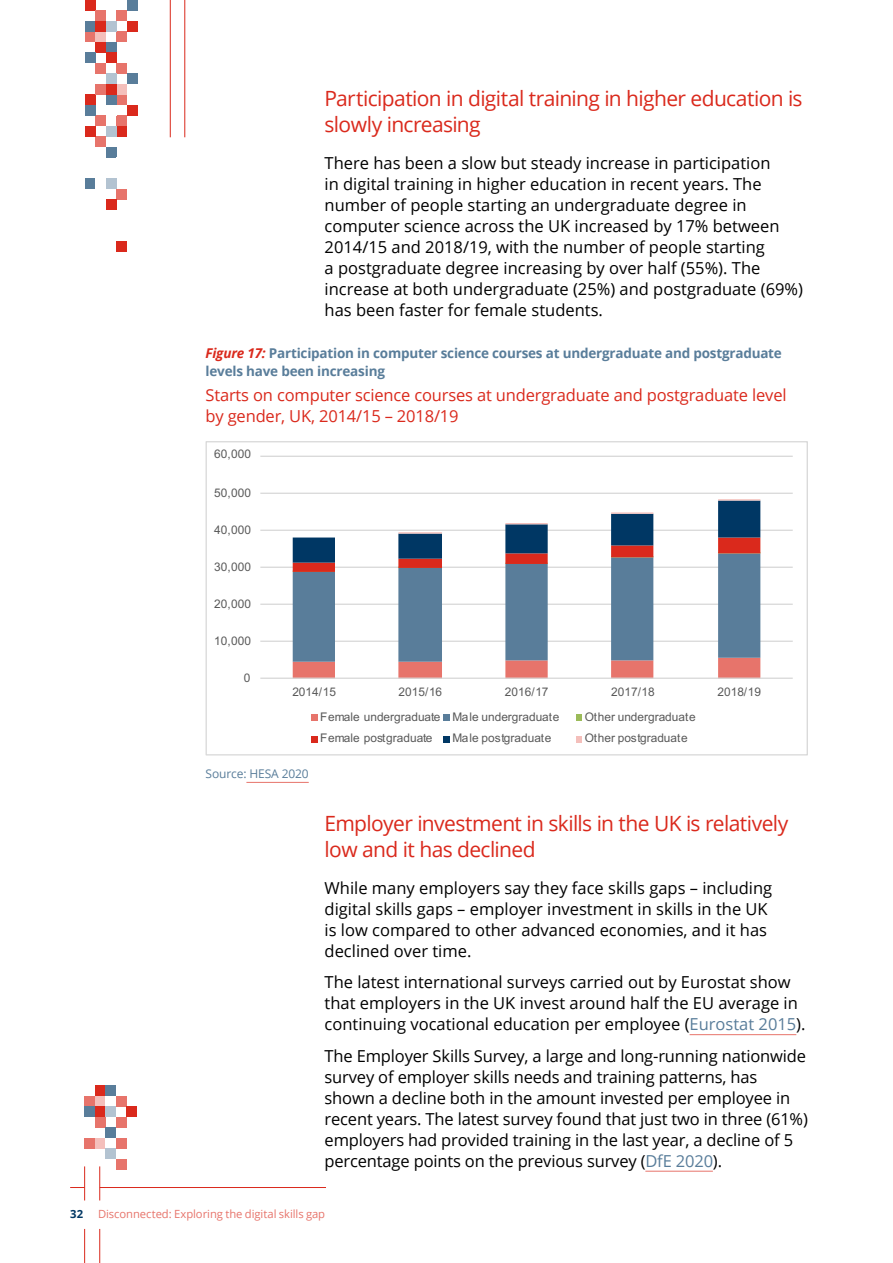
<style>
.page{position:relative;width:893px;height:1263px;background:#fff}
.page>*{position:absolute;margin:0;border:0;box-sizing:border-box;transform-origin:0 0}
.t1{font:21px/26.2px "Open Sans";letter-spacing:-.03em;color:#da291c}
.t2{font:16.5px/21px "Open Sans";color:#000}
.t3{font:16.5px/21px "Open Sans";letter-spacing:-.01em;color:#da291c}
.t4{font:700 13.5px/18px "Open Sans";letter-spacing:-.015em;color:#597d9a}
.t5{font:12px "Open Sans";letter-spacing:-.01em;color:#597d9a}
.t6{font:11.85px "Arial";color:#595959}
.t7{font:11.25px "Open Sans";letter-spacing:-.005em;color:#e7746b}
.t8{font:700 11.25px "Open Sans";color:#003764}
.s1{font-style:italic;color:#da291c}
.s2{color:#597d9a}
</style>
<div class="page">
<hr style="left:246px;top:782px;width:63px;height:1px;background:#e7746b">
<hr style="left:690px;top:1034px;width:106px;height:1px;background:#e7746b">
<hr style="left:645px;top:1171px;width:68px;height:1px;background:#e7746b">
<hr style="left:260px;top:641px;width:533px;height:1px;background:#d9d9d9">
<hr style="left:260px;top:604px;width:533px;height:1px;background:#d9d9d9">
<hr style="left:260px;top:567px;width:533px;height:1px;background:#d9d9d9">
<hr style="left:260px;top:530px;width:533px;height:1px;background:#d9d9d9">
<hr style="left:260px;top:493px;width:533px;height:1px;background:#d9d9d9">
<hr style="left:260px;top:456px;width:533px;height:1px;background:#d9d9d9">
<svg style="left:293px;top:662px;width:467px;height:15px"></svg>
<svg style="left:293px;top:572px;width:467px;height:90px"></svg>
<svg style="left:293px;top:500px;width:467px;height:72px"></svg>
<hr style="left:398px;top:532px;width:44px;height:2px;background:#f4bfbb">
<hr style="left:505px;top:523px;width:43px;height:1px;background:#f4bfbb">
<hr style="left:611px;top:512px;width:42px;height:2px;background:#f4bfbb">
<hr style="left:718px;top:499px;width:42px;height:1px;background:#f4bfbb">
<hr style="left:260px;top:677px;width:533px;height:2px;background:#d9d9d9">
<div style="left:311px;top:714px;width:7px;height:7px;background:#e7746b"></div>
<div style="left:443px;top:714px;width:7px;height:7px;background:#597d9a"></div>
<svg style="left:577px;top:714px;width:5px;height:7px"></svg>
<div style="left:311px;top:736px;width:7px;height:6px;background:#da291c"></div>
<div style="left:443px;top:736px;width:7px;height:6px;background:#003764"></div>
<svg style="left:577px;top:736px;width:5px;height:6px"></svg>
<hr style="left:99px;top:1229px;width:1px;height:34px;background:#da291c">
<hr style="left:185px;top:0;width:1px;height:137px;background:#da291c">
<hr style="left:84px;top:1229px;width:1px;height:34px;background:#da291c">
<hr style="left:170px;top:0;width:1px;height:137px;background:#da291c">
<div style="left:85px;top:32px;width:11px;height:10px;background:#e7746b"></div>
<div style="left:85px;top:21px;width:11px;height:11px;background:#597d9a"></div>
<div style="left:85px;top:0;width:11px;height:10px;background:#da291c"></div>
<div style="left:96px;top:42px;width:10px;height:10px;background:#da291c"></div>
<div style="left:96px;top:32px;width:10px;height:10px;background:#f4bfbb"></div>
<div style="left:96px;top:21px;width:10px;height:11px;background:#da291c"></div>
<div style="left:96px;top:10px;width:10px;height:11px;background:#e7746b"></div>
<div style="left:106px;top:42px;width:11px;height:10px;background:#597d9a"></div>
<div style="left:117px;top:32px;width:10px;height:10px;background:#e7746b"></div>
<div style="left:106px;top:21px;width:11px;height:11px;background:#b3c3d1"></div>
<div style="left:117px;top:10px;width:10px;height:11px;background:#e7746b"></div>
<div style="left:127px;top:21px;width:11px;height:11px;background:#da291c"></div>
<div style="left:127px;top:0;width:11px;height:10px;background:#597d9a"></div>
<div style="left:117px;top:94px;width:10px;height:11px;background:#e7746b"></div>
<div style="left:106px;top:94px;width:11px;height:11px;background:#597d9a"></div>
<div style="left:85px;top:94px;width:11px;height:11px;background:#da291c"></div>
<div style="left:117px;top:84px;width:10px;height:10px;background:#f4bfbb"></div>
<div style="left:106px;top:84px;width:11px;height:10px;background:#da291c"></div>
<div style="left:96px;top:84px;width:10px;height:10px;background:#e7746b"></div>
<div style="left:127px;top:74px;width:11px;height:10px;background:#597d9a"></div>
<div style="left:117px;top:63px;width:10px;height:11px;background:#e7746b"></div>
<div style="left:106px;top:74px;width:11px;height:10px;background:#b3c3d1"></div>
<div style="left:96px;top:63px;width:10px;height:11px;background:#e7746b"></div>
<div style="left:106px;top:52px;width:11px;height:11px;background:#da291c"></div>
<div style="left:85px;top:52px;width:11px;height:11px;background:#597d9a"></div>
<div style="left:127px;top:105px;width:11px;height:11px;background:#da291c"></div>
<div style="left:117px;top:126px;width:10px;height:10px;background:#da291c"></div>
<div style="left:117px;top:116px;width:10px;height:10px;background:#e7746b"></div>
<div style="left:106px;top:147px;width:11px;height:11px;background:#597d9a"></div>
<div style="left:96px;top:136px;width:10px;height:11px;background:#e7746b"></div>
<div style="left:106px;top:126px;width:11px;height:10px;background:#b3c3d1"></div>
<div style="left:96px;top:116px;width:10px;height:10px;background:#e7746b"></div>
<div style="left:85px;top:126px;width:11px;height:10px;background:#da291c"></div>
<div style="left:85px;top:105px;width:11px;height:11px;background:#597d9a"></div>
<div style="left:85px;top:178px;width:11px;height:11px;background:#597d9a"></div>
<div style="left:106px;top:178px;width:11px;height:11px;background:#b3c3d1"></div>
<div style="left:117px;top:189px;width:10px;height:11px;background:#e7746b"></div>
<div style="left:106px;top:200px;width:11px;height:10px;background:#da291c"></div>
<div style="left:117px;top:242px;width:10px;height:10px;background:#da291c"></div>
<hr style="left:100px;top:1187px;width:226px;height:1px;background:#da291c">
<svg style="left:70px;top:1187px;width:14px;height:1px"></svg>
<hr style="left:99px;top:1166px;width:1px;height:34px;background:#da291c">
<hr style="left:84px;top:1166px;width:1px;height:34px;background:#da291c">
<div style="left:84px;top:1096px;width:11px;height:10px;background:#e7746b"></div>
<div style="left:84px;top:1106px;width:11px;height:11px;background:#597d9a"></div>
<div style="left:95px;top:1085px;width:10px;height:11px;background:#da291c"></div>
<div style="left:95px;top:1096px;width:10px;height:10px;background:#f4bfbb"></div>
<div style="left:95px;top:1106px;width:10px;height:11px;background:#da291c"></div>
<div style="left:95px;top:1117px;width:10px;height:10px;background:#e7746b"></div>
<div style="left:105px;top:1085px;width:11px;height:11px;background:#597d9a"></div>
<div style="left:116px;top:1096px;width:10px;height:10px;background:#e7746b"></div>
<div style="left:105px;top:1106px;width:11px;height:11px;background:#b3c3d1"></div>
<div style="left:116px;top:1117px;width:10px;height:10px;background:#e7746b"></div>
<div style="left:126px;top:1106px;width:11px;height:11px;background:#da291c"></div>
<div style="left:84px;top:1138px;width:11px;height:10px;background:#e7746b"></div>
<div style="left:95px;top:1138px;width:10px;height:10px;background:#f4bfbb"></div>
<div style="left:105px;top:1127px;width:11px;height:11px;background:#597d9a"></div>
<div style="left:116px;top:1138px;width:10px;height:10px;background:#e7746b"></div>
<div style="left:105px;top:1148px;width:11px;height:11px;background:#b3c3d1"></div>
<div style="left:116px;top:1159px;width:10px;height:10px;background:#e7746b"></div>
<p class="t1" style="left:325px;top:85px;width:480px">Participation in digital training in higher education is slowly increasing</p>
<p class="t2" style="left:325px;top:152px;width:480px">There has been a slow but steady increase in participation<br>in digital training in higher education in recent years. The number of people starting an undergraduate degree in computer science across the UK increased by 17% between 2014/15 and 2018/19, with the number of people starting<br>a postgraduate degree increasing by over half (55%). The increase at both undergraduate (25%) and postgraduate (69%) has been faster for female students.</p>
<p class="t4" style="left:206px;top:344px;width:578px"><span class="s1">Figure 17:</span> Participation in computer science courses at undergraduate and postgraduate levels have been increasing</p>
<p class="t3" style="left:206px;top:384px;width:583px">Starts on computer science courses at undergraduate and postgraduate level by gender, UK, 2014/15 – 2018/19</p>
<p class="t6" style="left:214px;top:446px;width:38px">60,000</p>
<p class="t6" style="left:214px;top:484px;width:38px">50,000</p>
<p class="t6" style="left:214px;top:521px;width:38px">40,000</p>
<p class="t6" style="left:214px;top:558px;width:38px">30,000</p>
<p class="t6" style="left:214px;top:595px;width:38px">20,000</p>
<p class="t6" style="left:214px;top:632px;width:38px">10,000</p>
<p class="t6" style="left:244px;top:669px;width:8px">0</p>
<p class="t6" style="left:292px;top:684px;width:45px">2014/15</p>
<p class="t6" style="left:399px;top:684px;width:45px">2015/16</p>
<p class="t6" style="left:505px;top:684px;width:45px">2016/17</p>
<p class="t6" style="left:611px;top:684px;width:45px">2017/18</p>
<p class="t6" style="left:717px;top:684px;width:45px">2018/19</p>
<p class="t6" style="left:320px;top:709px;width:241px">Female undergraduate Male undergraduate</p>
<p class="t6" style="left:585px;top:709px;width:113px">Other undergraduate</p>
<p class="t6" style="left:320px;top:730px;width:114px">Female postgraduate</p>
<p class="t6" style="left:452px;top:730px;width:101px">Male postgraduate</p>
<p class="t6" style="left:585px;top:730px;width:105px">Other postgraduate</p>
<p class="t5" style="left:206px;top:765px;width:105px">Source: HESA 2020</p>
<p class="t1" style="left:325px;top:809px;width:465px">Employer investment in skills in the UK is relatively low and it has declined</p>
<p class="t2" style="left:325px;top:877px;width:449px">While many employers say they face skills gaps – including digital skills gaps – employer investment in skills in the UK is low compared to other advanced economies, and it has declined over time.</p>
<p class="t2" style="left:325px;top:971px;width:482px">The latest international surveys carried out by Eurostat show that employers in the UK invest around half the EU average in continuing vocational education per employee (<span class="s2">Eurostat 2015</span>).</p>
<p class="t2" style="left:325px;top:1045px;width:485px">The Employer Skills Survey, a large and long-running nationwide survey of employer skills needs and training patterns, has shown a decline both in the amount invested per employee in recent years. The latest survey found that just two in three (61%) employers had provided training in the last year, a decline of 5 percentage points on the previous survey (<span class="s2">DfE 2020</span>).</p>
<p class="t8" style="left:70px;top:1206px;width:14px">32</p>
<p class="t7" style="left:98px;top:1207px;width:229px">Disconnected: Exploring the digital skills gap</p>
</div>
